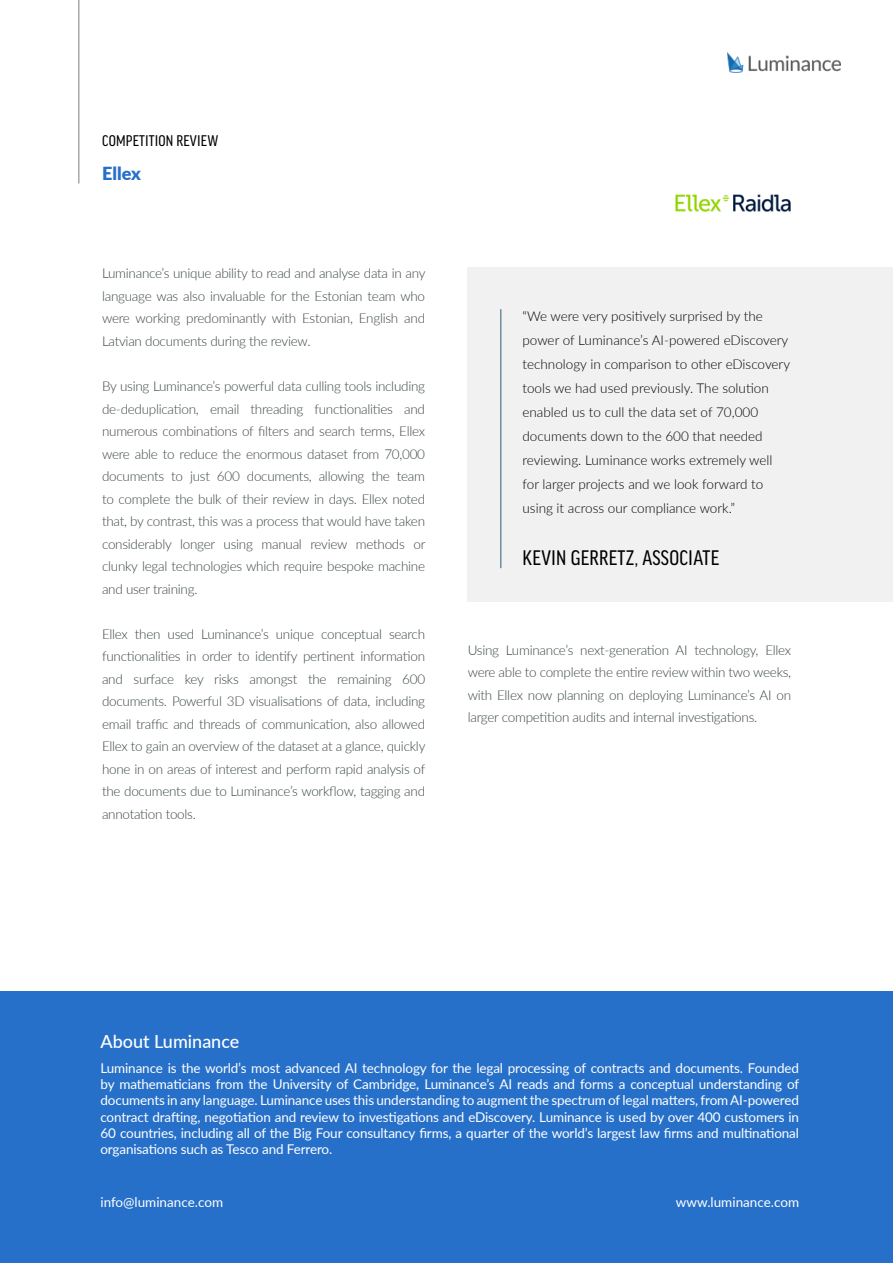
<style>
.page{position:relative;width:893px;height:1263px;background:#fff}
.page>*{position:absolute;margin:0;border:0;box-sizing:border-box;transform-origin:0 0}
.t1{font:condensed 22.5px "Good Headline Pro";letter-spacing:.01em;color:#000}
.t2{font:500 18px "Lato";color:#fff}
.t3{font:900 18px "Lato";color:#2770c9}
.t4{font:condensed 16.5px "Good Headline Pro";letter-spacing:.01em;color:#000}
.t5{font:300 13.5px/22.5px "Lato";letter-spacing:-.02em;color:#3a4445;text-align:justify}
.t6{font:13.5px/16.2px "Lato";letter-spacing:-.01em;color:#fff;text-align:justify}
.t7{font:300 13.5px/24px "Lato";color:#000}
</style>
<div class="page">
<hr style="left:78px;top:0;width:2px;height:183px;background:#a7a9ac">
<img style="left:727px;top:52px;width:113px;height:21px">
<div style="left:468px;top:268px;width:425px;height:334px;background:#f1f1f2"></div>
<hr style="left:500px;top:309px;width:1px;height:259px;background:#6e8f9f">
<img style="left:675px;top:194px;width:116px;height:18px">
<div style="left:0;top:992px;width:893px;height:271px;background:#2770c9"></div>
<p class="t4" style="left:102px;top:132px;width:118px">COMPETITION REVIEW</p>
<p class="t3" style="left:102px;top:160px;width:41px">Ellex</p>
<p class="t5" style="left:102px;top:262px;width:325px">Luminance’s unique ability to read and analyse data in any language was also invaluable for the Estonian team who were working predominantly with Estonian, English and Latvian documents during the review.</p>
<p class="t5" style="left:102px;top:374px;width:325px">By using Luminance’s powerful data culling tools including de-deduplication, email threading functionalities and numerous combinations of filters and search terms, Ellex were able to reduce the enormous dataset from 70,000 documents to just 600 documents, allowing the team to complete the bulk of their review in days. Ellex noted that, by contrast, this was a process that would have taken considerably longer using manual review methods or clunky legal technologies which require bespoke machine and user training.</p>
<p class="t5" style="left:102px;top:622px;width:325px">Ellex then used Luminance’s unique conceptual search functionalities in order to identify pertinent information and surface key risks amongst the remaining 600 documents. Powerful 3D visualisations of data, including email traffic and threads of communication, also allowed Ellex to gain an overview of the dataset at a glance, quickly hone in on areas of interest and perform rapid analysis of the documents due to Luminance’s workflow, tagging and annotation tools.</p>
<p class="t7" style="left:522px;top:304px;width:269px">“We were very positively surprised by the power of Luminance’s AI-powered eDiscovery technology in comparison to other eDiscovery tools we had used previously. The solution enabled us to cull the data set of 70,000 documents down to the 600 that needed reviewing. Luminance works extremely well for larger projects and we look forward to using it across our compliance work.”</p>
<p class="t1" style="left:523px;top:545px;width:198px">KEVIN GERRETZ, ASSOCIATE</p>
<p class="t5" style="left:468px;top:638px;width:325px">Using Luminance’s next-generation AI technology, Ellex were able to complete the entire review within two weeks, with Ellex now planning on deploying Luminance’s AI on larger competition audits and internal investigations.</p>
<p class="t2" style="left:100px;top:1029px;width:140px">About Luminance</p>
<p class="t6" style="left:100px;top:1059px;width:700px">Luminance is the world’s most advanced AI technology for the legal processing of contracts and documents. Founded by mathematicians from the University of Cambridge, Luminance’s AI reads and forms a conceptual understanding of documents in any language. Luminance uses this understanding to augment the spectrum of legal matters, from AI-powered contract drafting, negotiation and review to investigations and eDiscovery. Luminance is used by over 400 customers in 60 countries, including all of the Big Four consultancy firms, a quarter of the world’s largest law firms and multinational organisations such as Tesco and Ferrero.</p>
<p class="t6" style="left:100px;top:1193px;width:124px">info@luminance.com</p>
<p class="t6" style="left:676px;top:1193px;width:125px">www.luminance.com</p>
</div>
